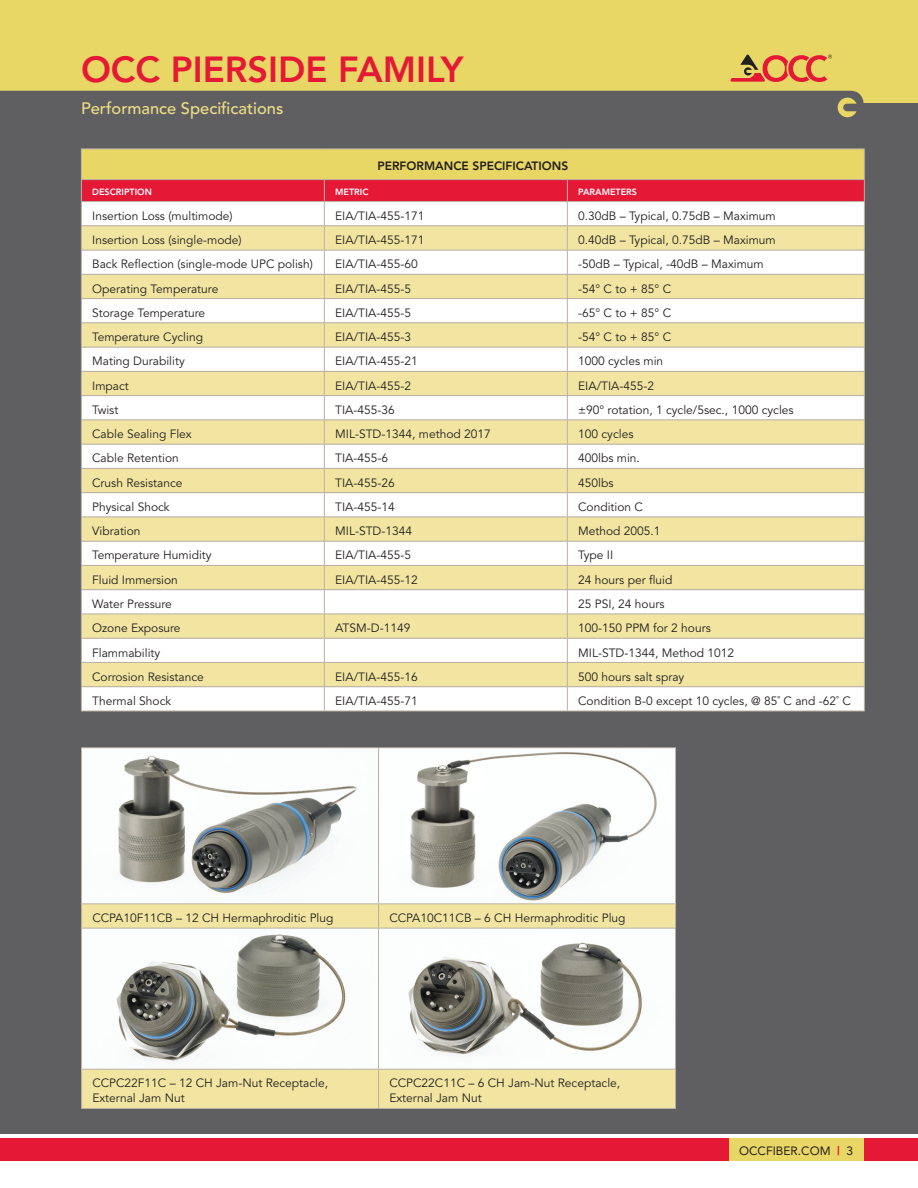
<style>
.page{position:relative;width:918px;height:1188px;background:#fff}
.page>*{position:absolute;margin:0;border:0;box-sizing:border-box;transform-origin:0 0}
.t1{font:800 36px "Avenir";color:#e51836}
.t2{font:500 16.5px "Avenir";color:#edde84}
.t3{font:12px/15px "Avenir";color:#231f20}
.t4{font:800 12px "Avenir";color:#231f20}
.t5{font:12px "Avenir";color:#231f20}
.t6{font:800 9px "Avenir";color:#fff}
.s1{font-weight:800;color:#e51836}
</style>
<div class="page">
<div style="left:0;top:1139px;width:918px;height:22px;background:#e51836"></div>
<div style="left:0;top:0;width:918px;height:180px;background:#e8d665"></div>
<div style="left:0;top:91px;width:918px;height:1043px;background:#5f5f62"></div>
<div style="left:854px;top:104px;width:64px;height:7px;background:#5f5f62"></div>
<svg style="left:730px;top:55px;width:102px;height:27px"></svg>
<div style="left:729px;top:1139px;width:135px;height:22px;background:#e8d665"></div>
<svg style="left:838px;top:98px;width:19px;height:19px"></svg>
<img style="left:82px;top:748px;width:593px;height:155px">
<svg style="left:82px;top:904px;width:593px;height:204px"></svg>
<hr style="left:378px;top:748px;width:1px;height:155px;background:#bab1a6">
<svg style="left:81px;top:904px;width:1px;height:24px"></svg>
<svg style="left:378px;top:904px;width:1px;height:24px"></svg>
<svg style="left:675px;top:904px;width:1px;height:24px"></svg>
<hr style="left:81px;top:928px;width:298px;height:1px;background:#bab1a6">
<hr style="left:81px;top:928px;width:1px;height:141px;background:#bab1a6">
<hr style="left:379px;top:928px;width:297px;height:1px;background:#bab1a6">
<hr style="left:378px;top:928px;width:1px;height:141px;background:#bab1a6">
<hr style="left:675px;top:928px;width:1px;height:141px;background:#bab1a6">
<hr style="left:81px;top:1069px;width:298px;height:1px;background:#bab1a6">
<hr style="left:379px;top:1069px;width:297px;height:1px;background:#bab1a6">
<hr style="left:378px;top:1070px;width:1px;height:38px;background:#bab1a6">
<hr style="left:81px;top:747px;width:298px;height:1px;background:#bab1a6">
<hr style="left:81px;top:748px;width:1px;height:155px;background:#bab1a6">
<hr style="left:379px;top:747px;width:297px;height:1px;background:#bab1a6">
<hr style="left:675px;top:748px;width:1px;height:155px;background:#bab1a6">
<hr style="left:81px;top:903px;width:298px;height:1px;background:#bab1a6">
<hr style="left:379px;top:903px;width:297px;height:1px;background:#bab1a6">
<hr style="left:81px;top:1070px;width:1px;height:38px;background:#bab1a6">
<hr style="left:675px;top:1070px;width:1px;height:38px;background:#bab1a6">
<hr style="left:81px;top:1108px;width:298px;height:1px;background:#bab1a6">
<hr style="left:379px;top:1108px;width:297px;height:1px;background:#bab1a6">
<div style="left:81px;top:149px;width:783px;height:31px;background:#e8d665"></div>
<hr style="left:81px;top:148px;width:243px;height:1px;background:#bab1a6">
<hr style="left:81px;top:149px;width:1px;height:30px;background:#bab1a6">
<hr style="left:324px;top:148px;width:243px;height:1px;background:#bab1a6">
<hr style="left:567px;top:148px;width:298px;height:1px;background:#bab1a6">
<hr style="left:864px;top:149px;width:1px;height:30px;background:#bab1a6">
<hr style="left:81px;top:179px;width:243px;height:1px;background:#bab1a6">
<hr style="left:324px;top:179px;width:243px;height:1px;background:#bab1a6">
<hr style="left:567px;top:179px;width:298px;height:1px;background:#bab1a6">
<svg style="left:81px;top:180px;width:784px;height:531px"></svg>
<hr style="left:81px;top:711px;width:243px;height:1px;background:#bab1a6">
<hr style="left:324px;top:711px;width:243px;height:1px;background:#bab1a6">
<hr style="left:567px;top:711px;width:298px;height:1px;background:#bab1a6">
<h1 class="t1" style="left:81px;top:48px;width:384px">OCC PIERSIDE FAMILY</h1>
<h2 class="t2" style="left:81px;top:99px;width:204px">Performance Specifications</h2>
<p class="t4" style="left:377px;top:159px;width:49px">PERFORMAN</p>
<p class="t4" style="left:453px;top:159px;width:107px">CE SPECIFICATIONS</p>
<p class="t6" style="left:92px;top:187px;width:61px">DESCRIPTION</p>
<p class="t6" style="left:335px;top:187px;width:33px">M ETRIC</p>
<p class="t6" style="left:578px;top:187px;width:60px">PARAMETERS</p>
<p class="t3" style="left:92px;top:208px;width:142px">Insertion Loss (multimode)</p>
<p class="t3" style="left:335px;top:208px;width:91px">EIA/TIA-455-171</p>
<p class="t3" style="left:578px;top:208px;width:199px">0.30dB – Typical, 0.75dB – Maximum</p>
<p class="t3" style="left:92px;top:233px;width:151px">Insertion Loss (single-mode)</p>
<p class="t3" style="left:335px;top:233px;width:91px">EIA/TIA-455-171</p>
<p class="t3" style="left:578px;top:233px;width:199px">0.40dB – Typical, 0.75dB – Maximum</p>
<p class="t3" style="left:92px;top:257px;width:222px">Back Reflection (single-mode UPC polish)</p>
<p class="t3" style="left:335px;top:257px;width:84px">EIA/TIA-455-60</p>
<p class="t3" style="left:578px;top:257px;width:187px">-50dB – Typical, -40dB – Maximum</p>
<p class="t3" style="left:92px;top:281px;width:128px">Operating Temperature</p>
<p class="t3" style="left:335px;top:281px;width:77px">EIA/TIA-455-5</p>
<p class="t3" style="left:578px;top:281px;width:94px">-54° C to + 85° C</p>
<p class="t3" style="left:92px;top:306px;width:115px">Storage Temperature</p>
<p class="t3" style="left:335px;top:306px;width:77px">EIA/TIA-455-5</p>
<p class="t3" style="left:578px;top:306px;width:94px">-65° C to + 85° C</p>
<p class="t3" style="left:92px;top:330px;width:112px">Temperature Cycling</p>
<p class="t3" style="left:335px;top:330px;width:77px">EIA/TIA-455-3</p>
<p class="t3" style="left:578px;top:330px;width:94px">-54° C to + 85° C</p>
<p class="t3" style="left:92px;top:354px;width:94px">Mating Durability</p>
<p class="t3" style="left:335px;top:354px;width:84px">EIA/TIA-455-21</p>
<p class="t3" style="left:578px;top:354px;width:87px">1000 cycles min</p>
<p class="t3" style="left:92px;top:378px;width:38px">Impact</p>
<p class="t3" style="left:335px;top:378px;width:77px">EIA/TIA-455-2</p>
<p class="t3" style="left:578px;top:378px;width:77px">EIA/TIA-455-2</p>
<p class="t3" style="left:92px;top:403px;width:28px">Twist</p>
<p class="t3" style="left:335px;top:403px;width:61px">TIA-455-36</p>
<p class="t3" style="left:578px;top:403px;width:217px">±90° rotation, 1 cycle/5sec., 1000 cycles</p>
<p class="t3" style="left:92px;top:427px;width:101px">Cable Sealing Flex</p>
<p class="t3" style="left:335px;top:427px;width:157px">MIL-STD-1344, method 2017</p>
<p class="t3" style="left:578px;top:427px;width:57px">100 cycles</p>
<p class="t3" style="left:92px;top:451px;width:88px">Cable Retention</p>
<p class="t3" style="left:335px;top:451px;width:54px">TIA-455-6</p>
<p class="t3" style="left:578px;top:451px;width:63px">400lbs min.</p>
<p class="t3" style="left:92px;top:475px;width:92px">Crush Resistance</p>
<p class="t3" style="left:335px;top:475px;width:61px">TIA-455-26</p>
<p class="t3" style="left:578px;top:475px;width:37px">450lbs</p>
<p class="t3" style="left:92px;top:500px;width:79px">Physical Shock</p>
<p class="t3" style="left:335px;top:500px;width:61px">TIA-455-14</p>
<p class="t3" style="left:578px;top:500px;width:66px">Condition C</p>
<p class="t3" style="left:92px;top:524px;width:50px">Vibration</p>
<p class="t3" style="left:335px;top:524px;width:78px">MIL-STD-1344</p>
<p class="t3" style="left:578px;top:524px;width:84px">Method 2005.1</p>
<p class="t3" style="left:92px;top:548px;width:121px">Temperature Humidity</p>
<p class="t3" style="left:335px;top:548px;width:77px">EIA/TIA-455-5</p>
<p class="t3" style="left:578px;top:548px;width:37px">Type II</p>
<p class="t3" style="left:92px;top:572px;width:87px">Fluid Immersion</p>
<p class="t3" style="left:335px;top:572px;width:84px">EIA/TIA-455-12</p>
<p class="t3" style="left:578px;top:572px;width:96px">24 hours per fluid</p>
<p class="t3" style="left:92px;top:597px;width:81px">Water Pressure</p>
<p class="t3" style="left:578px;top:597px;width:88px">25 PSI, 24 hours</p>
<p class="t3" style="left:92px;top:621px;width:90px">Ozone Exposure</p>
<p class="t3" style="left:335px;top:621px;width:77px">ATSM-D-1149</p>
<p class="t3" style="left:578px;top:621px;width:134px">100-150 PPM for 2 hours</p>
<p class="t3" style="left:92px;top:645px;width:70px">Flammability</p>
<p class="t3" style="left:578px;top:645px;width:158px">MIL-STD-1344, Method 1012</p>
<p class="t3" style="left:92px;top:669px;width:113px">Corrosion Resistance</p>
<p class="t3" style="left:335px;top:669px;width:84px">EIA/TIA-455-16</p>
<p class="t3" style="left:578px;top:669px;width:108px">500 hours salt spray</p>
<p class="t3" style="left:92px;top:694px;width:81px">Thermal Shock</p>
<p class="t3" style="left:335px;top:694px;width:84px">EIA/TIA-455-71</p>
<p class="t3" style="left:578px;top:694px;width:274px">Condition B-0 except 10 cycles, @ 85˚ C and -62˚ C</p>
<p class="t3" style="left:92px;top:911px;width:243px">CCPA10F11CB – 12 CH Hermaphroditic Plug</p>
<p class="t3" style="left:389px;top:911px;width:238px">CCPA10C11CB – 6 CH Hermaphroditic Plug</p>
<p class="t3" style="left:92px;top:1076px;width:237px">CCPC22F11C – 12 CH Jam-Nut Receptacle,<br>External Jam Nut</p>
<p class="t3" style="left:389px;top:1076px;width:232px">CCPC22C11C – 6 CH Jam-Nut Receptacle,<br>External Jam Nut</p>
<p class="t5" style="left:739px;top:1144px;width:116px">OCCFIBER.COM <span class="s1">|</span> 3</p>
</div>
